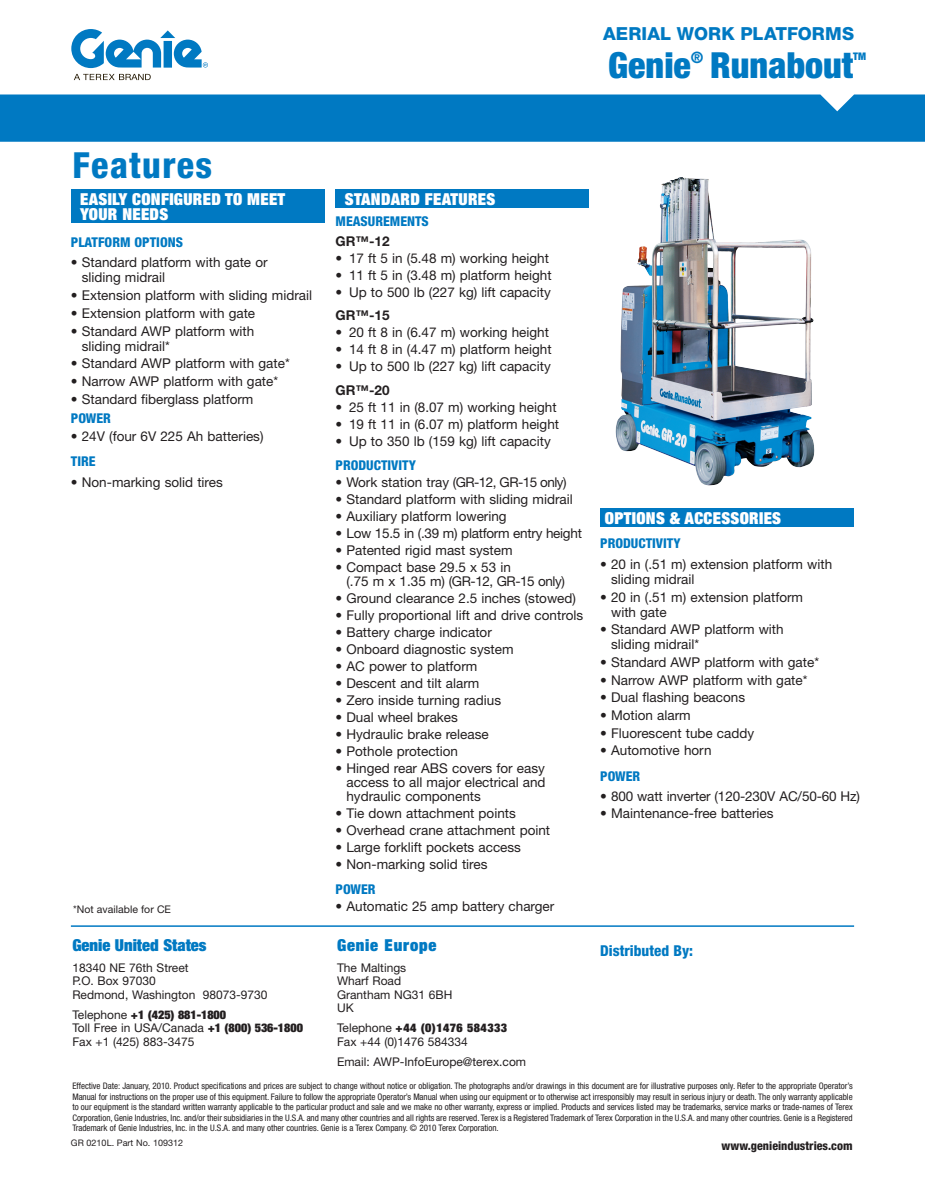
<style>
.page{position:relative;width:925px;height:1188px;background:#fff}
.page>*{position:absolute;margin:0;border:0;box-sizing:border-box;transform-origin:0 0}
.t1{font:900 condensed 36px "Helvetica Neue LT Std";color:#0079c2}
.t2{font:800 condensed 36px "Helvetica Neue LT Std";letter-spacing:.04em;color:#0079c2}
.t3{font:800 18px "Helvetica Neue LT Std";letter-spacing:.01em;color:#0079c2}
.t4{font:900 condensed 16.5px/15px "Helvetica Neue LT Std";letter-spacing:.02em;color:#fff}
.t5{font:900 condensed 16.5px "Helvetica Neue LT Std";color:#0079c2}
.t6{font:900 condensed 16.5px "Helvetica Neue LT Std";letter-spacing:.05em;color:#0079c2}
.t7{font:700 condensed 15.75px "Helvetica Neue LT Std";color:#0079c2}
.t8{font:800 condensed 15px "Helvetica Neue LT Std";color:#0079c2}
.t9{font:13.5px/15px "Helvetica Neue LT Std";color:#231f20}
.t10{font:800 condensed 13.5px "Helvetica Neue LT Std";color:#0079c2}
.t11{font:13.5px "Helvetica Neue LT Std";letter-spacing:-.02em;color:#231f20}
.t12{font:700 13.5px "Helvetica Neue LT Std";color:#231f20}
.t13{font:12px/13.5px "Helvetica Neue LT Std";color:#231f20}
.t14{font:800 condensed 12px "Helvetica Neue LT Std";color:#231f20}
.t15{font:10.5px "Helvetica Neue LT Std";color:#231f20}
.t16{font:900 condensed 10.5px "Helvetica Neue LT Std";color:#0079c2}
.t17{font:condensed 9px/10.5px "Helvetica Neue LT Std";letter-spacing:-.005em;color:#231f20;text-align:justify}
.t18{font:9px "Helvetica Neue LT Std";color:#231f20}
.s1{font-weight:900;font-stretch:condensed}
</style>
<div class="page">
<img style="left:615px;top:177px;width:200px;height:308px">
<div style="left:0;top:94px;width:925px;height:48px;background:#0079c2"></div>
<div style="left:600px;top:508px;width:254px;height:19px;background:#0079c2"></div>
<hr style="left:71px;top:925px;width:783px;height:2px;background:#0079c2">
<div style="left:335px;top:189px;width:254px;height:19px;background:#0079c2"></div>
<div style="left:71px;top:189px;width:254px;height:34px;background:#0079c2"></div>
<svg style="left:71px;top:29px;width:137px;height:39px"></svg>
<svg style="left:74px;top:74px;width:77px;height:6px"></svg>
<h2 class="t3" style="left:603px;top:23px;width:252px">AERIAL WORK PLATFORMS</h2>
<h1 class="t1" style="left:608px;top:43px;width:84px">Genie</h1>
<p class="t7" style="left:691px;top:48px;width:14px">®</p>
<h1 class="t1" style="left:710px;top:43px;width:144px">Runabout</h1>
<p class="t16" style="left:853px;top:50px;width:14px">TM</p>
<h1 class="t2" style="left:72px;top:142px;width:141px">Features</h1>
<p class="t4" style="left:80px;top:191px;width:207px">EASILY CONFIGURED TO MEET<br>YOUR NEEDS</p>
<p class="t10" style="left:71px;top:234px;width:114px">PLATFORM OPTIONS</p>
<p class="t9" style="left:82px;top:255px;width:187px;text-indent:-11px">• Standard platform with gate or sliding midrail</p>
<p class="t9" style="left:71px;top:288px;width:243px">• Extension platform with sliding midrail</p>
<p class="t9" style="left:71px;top:305px;width:186px">• Extension platform with gate</p>
<p class="t9" style="left:82px;top:323px;width:174px;text-indent:-11px">• Standard AWP platform with sliding midrail*</p>
<p class="t9" style="left:71px;top:356px;width:220px">• Standard AWP platform with gate*</p>
<p class="t9" style="left:71px;top:373px;width:209px">• Narrow AWP platform with gate*</p>
<p class="t9" style="left:71px;top:391px;width:184px">• Standard fiberglass platform</p>
<p class="t10" style="left:71px;top:410px;width:42px">POWER</p>
<p class="t9" style="left:71px;top:428px;width:194px">• 24V (four 6V 225 Ah batteries)</p>
<p class="t10" style="left:71px;top:453px;width:26px">TIRE</p>
<p class="t9" style="left:71px;top:474px;width:153px">• Non-marking solid tires</p>
<p class="t15" style="left:73px;top:903px;width:99px">*Not available for CE</p>
<p class="t5" style="left:72px;top:935px;width:136px">Genie United States</p>
<p class="t13" style="left:72px;top:960px;width:197px">18340 NE 76th Street<br>P.O. Box 97030<br>Redmond, Washington 98073-9730</p>
<p class="t13" style="left:72px;top:1008px;width:232px">Telephone <span class="s1">+1 (425) 881-1800<br></span>Toll Free in USA/Canada <span class="s1">+1 (800) 536-1800<br></span>Fax +1 (425) 883-3475</p>
<p class="t4" style="left:345px;top:191px;width:152px">STANDARD FEATURES</p>
<p class="t10" style="left:335px;top:213px;width:95px">MEASUREMENTS</p>
<p class="t12" style="left:335px;top:233px;width:55px">GR™-12</p>
<p class="t9" style="left:335px;top:250px;width:215px">• 17 ft 5 in (5.48 m) working height</p>
<p class="t9" style="left:335px;top:267px;width:217px">• 11 ft 5 in (3.48 m) platform height</p>
<p class="t9" style="left:335px;top:284px;width:217px">• Up to 500 lb (227 kg) lift capacity</p>
<p class="t12" style="left:335px;top:307px;width:55px">GR™-15</p>
<p class="t9" style="left:335px;top:325px;width:215px">• 20 ft 8 in (6.47 m) working height</p>
<p class="t9" style="left:335px;top:342px;width:217px">• 14 ft 8 in (4.47 m) platform height</p>
<p class="t9" style="left:335px;top:359px;width:217px">• Up to 500 lb (227 kg) lift capacity</p>
<p class="t12" style="left:335px;top:382px;width:55px">GR™-20</p>
<p class="t9" style="left:335px;top:400px;width:222px">• 25 ft 11 in (8.07 m) working height</p>
<p class="t9" style="left:335px;top:416px;width:225px">• 19 ft 11 in (6.07 m) platform height</p>
<p class="t9" style="left:335px;top:433px;width:217px">• Up to 350 lb (159 kg) lift capacity</p>
<p class="t10" style="left:335px;top:457px;width:82px">PRODUCTIVITY</p>
<p class="t9" style="left:335px;top:475px;width:233px">• Work station tray (GR-12, GR-15 only)</p>
<p class="t9" style="left:335px;top:492px;width:239px">• Standard platform with sliding midrail</p>
<p class="t9" style="left:335px;top:509px;width:173px">• Auxiliary platform lowering</p>
<p class="t11" style="left:335px;top:525px;width:248px">• Low 15.5 in (.39 m) platform entry height</p>
<p class="t9" style="left:335px;top:543px;width:179px">• Patented rigid mast system</p>
<p class="t9" style="left:346px;top:560px;width:220px;line-height:14.2px;text-indent:-11px">• Compact base 29.5 x 53 in<br>(.75 m x 1.35 m) (GR-12, GR-15 only)</p>
<p class="t9" style="left:335px;top:591px;width:242px">• Ground clearance 2.5 inches (stowed)</p>
<p class="t9" style="left:335px;top:608px;width:249px">• Fully proportional lift and drive controls</p>
<p class="t9" style="left:335px;top:625px;width:158px">• Battery charge indicator</p>
<p class="t9" style="left:335px;top:642px;width:179px">• Onboard diagnostic system</p>
<p class="t9" style="left:335px;top:659px;width:143px">• AC power to platform</p>
<p class="t9" style="left:335px;top:676px;width:145px">• Descent and tilt alarm</p>
<p class="t9" style="left:335px;top:692px;width:167px">• Zero inside turning radius</p>
<p class="t9" style="left:335px;top:709px;width:124px">• Dual wheel brakes</p>
<p class="t9" style="left:335px;top:726px;width:155px">• Hydraulic brake release</p>
<p class="t9" style="left:335px;top:743px;width:124px">• Pothole protection</p>
<p class="t9" style="left:346px;top:761px;width:201px;line-height:14.2px;text-align:justify;text-indent:-11px">• Hinged rear ABS covers for easy access to all major electrical and hydraulic components</p>
<p class="t9" style="left:335px;top:806px;width:182px">• Tie down attachment points</p>
<p class="t9" style="left:335px;top:823px;width:216px">• Overhead crane attachment point</p>
<p class="t9" style="left:335px;top:840px;width:187px">• Large forklift pockets access</p>
<p class="t9" style="left:335px;top:857px;width:153px">• Non-marking solid tires</p>
<p class="t10" style="left:335px;top:881px;width:42px">POWER</p>
<p class="t9" style="left:335px;top:899px;width:220px">• Automatic 25 amp battery charger</p>
<p class="t6" style="left:337px;top:935px;width:101px">Genie Europe</p>
<p class="t13" style="left:337px;top:960px;width:117px">The Maltings<br>Wharf Road<br>Grantham NG31 6BH<br>UK</p>
<p class="t13" style="left:337px;top:1021px;width:171px">Telephone <span class="s1">+44 (0)1476 584333<br></span>Fax +44 (0)1476 584334</p>
<p class="t13" style="left:337px;top:1055px;width:191px">Email: AWP-InfoEurope@terex.com</p>
<p class="t4" style="left:605px;top:510px;width:178px">OPTIONS &amp; ACCESSORIES</p>
<p class="t10" style="left:600px;top:535px;width:82px">PRODUCTIVITY</p>
<p class="t9" style="left:611px;top:556px;width:223px;text-indent:-11px">• 20 in (.51 m) extension platform with sliding midrail</p>
<p class="t9" style="left:611px;top:589px;width:193px;text-indent:-11px">• 20 in (.51 m) extension platform with gate</p>
<p class="t9" style="left:611px;top:622px;width:174px;text-indent:-11px">• Standard AWP platform with sliding midrail*</p>
<p class="t9" style="left:600px;top:655px;width:220px">• Standard AWP platform with gate*</p>
<p class="t9" style="left:600px;top:672px;width:209px">• Narrow AWP platform with gate*</p>
<p class="t9" style="left:600px;top:690px;width:146px">• Dual flashing beacons</p>
<p class="t9" style="left:600px;top:708px;width:92px">• Motion alarm</p>
<p class="t9" style="left:600px;top:725px;width:155px">• Fluorescent tube caddy</p>
<p class="t9" style="left:600px;top:743px;width:113px">• Automotive horn</p>
<p class="t10" style="left:600px;top:768px;width:42px">POWER</p>
<p class="t9" style="left:600px;top:789px;width:261px">• 800 watt inverter (120-230V AC/50-60 Hz)</p>
<p class="t9" style="left:600px;top:806px;width:175px">• Maintenance-free batteries</p>
<p class="t8" style="left:600px;top:942px;width:94px">Distributed By:</p>
<p class="t17" style="left:72px;top:1081px;width:782px">Effective Date: January, 2010. Product specifications and prices are subject to change without notice or obligation. The photographs and/or drawings in this document are for illustrative purposes only. Refer to the appropriate Operator’s Manual for instructions on the proper use of this equipment. Failure to follow the appropriate Operator’s Manual when using our equipment or to otherwise act irresponsibly may result in serious injury or death. The only warranty applicable to our equipment is the standard written warranty applicable to the particular product and sale and we make no other warranty, express or implied. Products and services listed may be trademarks, service marks or trade-names of Terex Corporation, Genie Industries, Inc. and/or their subsidiaries in the U.S.A. and many other countries and all rights are reserved. Terex is a Registered Trademark of Terex Corporation in the U.S.A. and many other countries. Genie is a Registered Trademark of Genie Industries, Inc. in the U.S.A. and many other countries. Genie is a Terex Company. © 2010 Terex Corporation.</p>
<p class="t18" style="left:71px;top:1138px;width:114px">GR 0210L. Part No. 109312</p>
<p class="t14" style="left:721px;top:1138px;width:132px">www.genieindustries.com</p>
</div>
